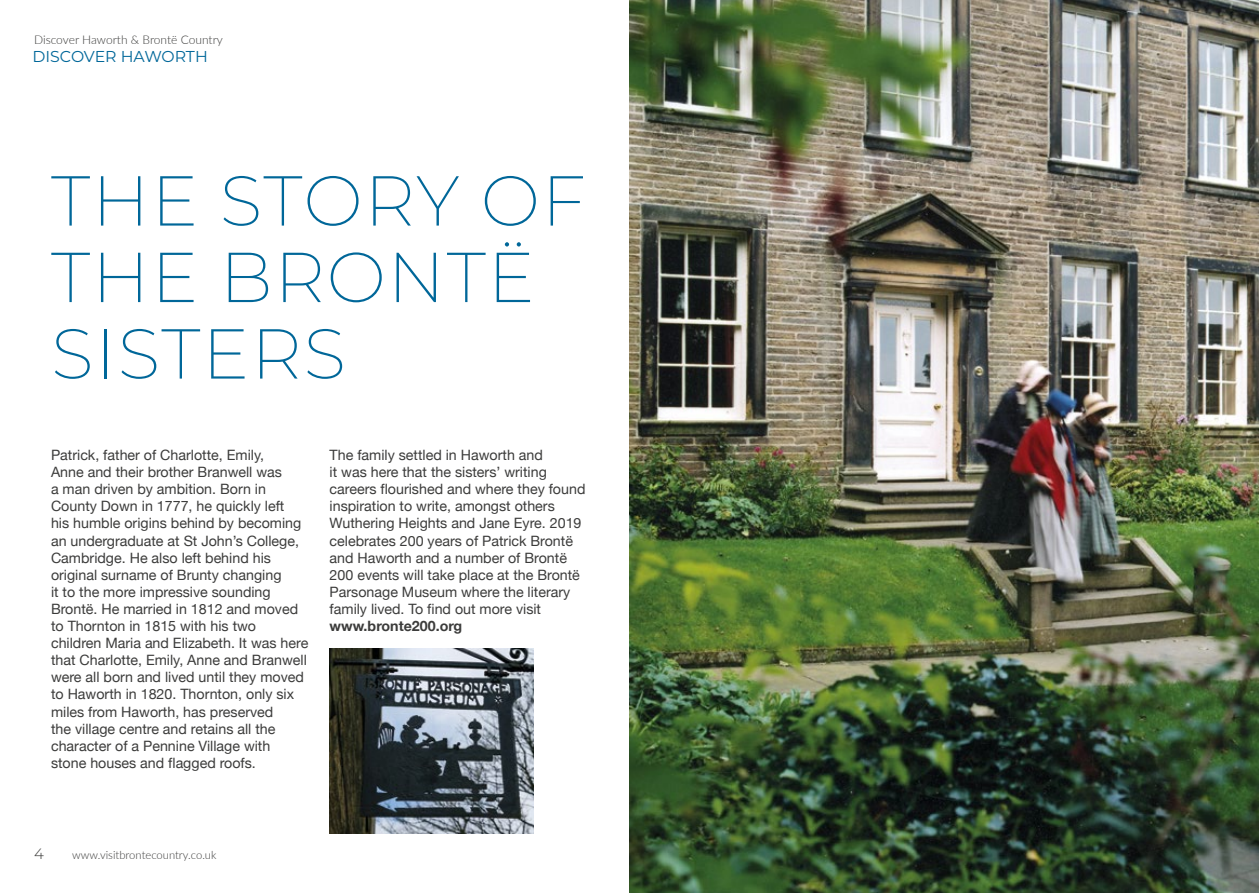
<style>
.page{position:relative;width:1259px;height:893px;background:#fff}
.page>*{position:absolute;margin:0;border:0;box-sizing:border-box;transform-origin:0 0}
.t1{font:200 70.5px/76.5px "Montserrat";letter-spacing:.025em;color:#006799}
.t2{font:15.75px "Montserrat";color:#006799}
.t3{font:300 15px "Montserrat";color:#3c3c3b}
.t4{font:14.25px/17.1px "Helvetica Neue";color:#3c3c3b}
.t5{font:700 14.25px "Helvetica Neue";color:#3c3c3b}
.t6{font:300 12px "Lato";color:#3c3c3b}
.t7{font:300 11.25px "Lato";color:#3c3c3b}
</style>
<div class="page">
<img style="left:629px;top:0;width:630px;height:893px">
<img style="left:330px;top:648px;width:203px;height:185px">
<p class="t6" style="left:34px;top:31px;width:190px">Discover Haworth &amp; Brontë Country</p>
<p class="t2" style="left:33px;top:45px;width:177px">DISCOVER HAWORTH</p>
<h1 class="t1" style="left:51px;top:160px;width:536px">THE STORY OF<br>THE BRONTË<br>SISTERS</h1>
<p class="t4" style="left:51px;top:447px;width:259px">Patrick, father of Charlotte, Emily,<br>Anne and their brother Branwell was<br>a man driven by ambition. Born in County Down in 1777, he quickly left<br>his humble origins behind by becoming an undergraduate at St John’s College, Cambridge. He also left behind his original surname of Brunty changing<br>it to the more impressive sounding Brontë. He married in 1812 and moved to Thornton in 1815 with his two children Maria and Elizabeth. It was here that Charlotte, Emily, Anne and Branwell were all born and lived until they moved to Haworth in 1820. Thornton, only six miles from Haworth, has preserved<br>the village centre and retains all the character of a Pennine Village with stone houses and flagged roofs.</p>
<p class="t4" style="left:330px;top:447px;width:257px">The family settled in Haworth and<br>it was here that the sisters’ writing careers flourished and where they found inspiration to write, amongst others Wuthering Heights and Jane Eyre. 2019 celebrates 200 years of Patrick Brontë and Haworth and a number of Brontë 200 events will take place at the Brontë Parsonage Museum where the literary family lived. To find out more visit</p>
<p class="t5" style="left:330px;top:615px;width:134px">www.bronte200.org</p>
<p class="t3" style="left:34px;top:843px;width:11px">4</p>
<p class="t7" style="left:72px;top:847px;width:146px">www.visitbrontecountry.co.uk</p>
</div>
